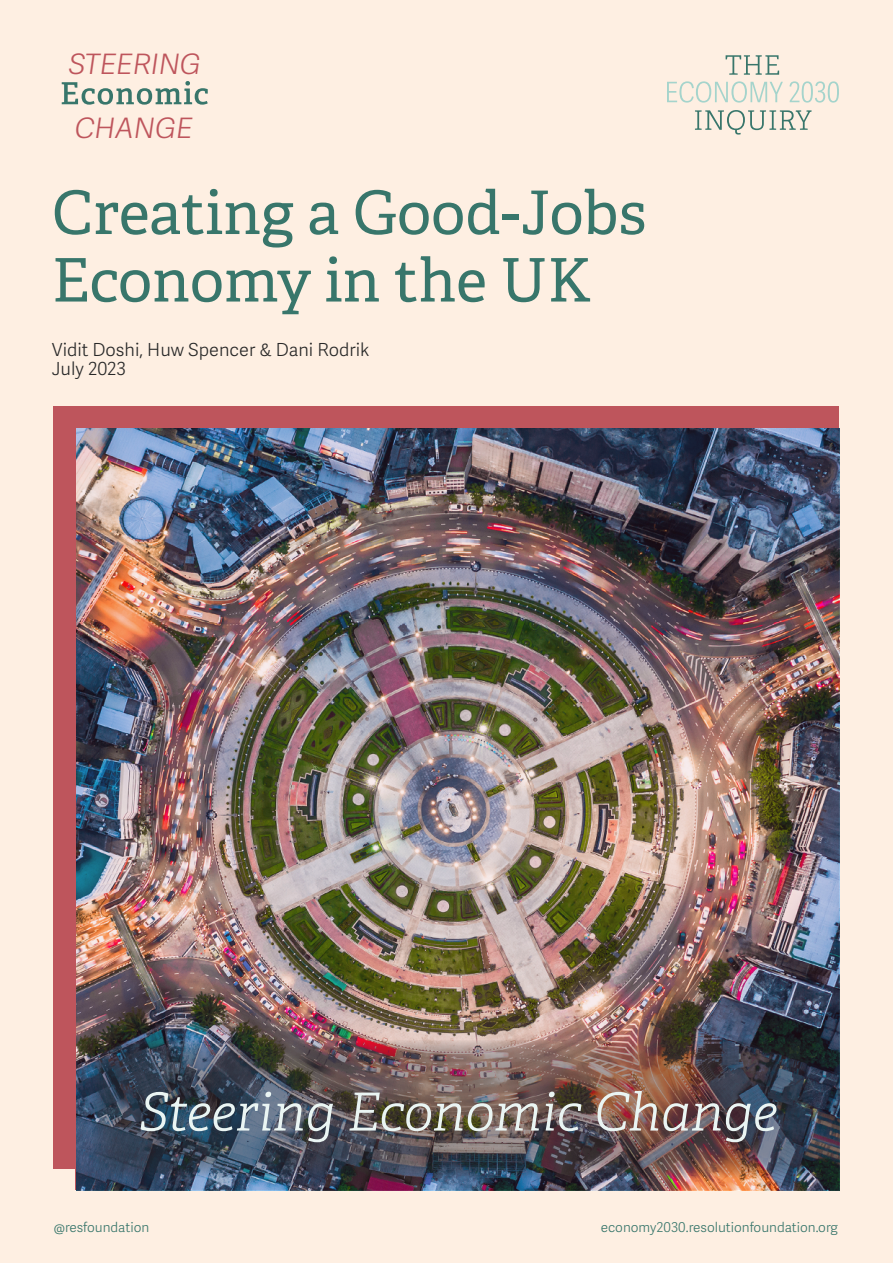
<style>
.page{position:relative;width:893px;height:1263px;background:#feefe2}
.page>*{position:absolute;margin:0;border:0;box-sizing:border-box;transform-origin:0 0}
.t1{font:60px/67.5px "Adelle";color:#38766b}
.t2{font:italic 300 52.5px "Adelle";color:#eaf5f3}
.t3{font:italic 28.2px "Adelle Sans Lt";color:#be555c;scale:1.06 1}
.t4{font:18px/19.8px "Adelle Sans Lt";color:#282828}
.t5{font:13.5px "Adelle Sans Lt";color:#38766b}
</style>
<div class="page">
<div style="left:54px;top:406px;width:762px;height:763px;background:#be555c"></div>
<img style="left:77px;top:429px;width:762px;height:762px">
<img style="left:92px;top:1040px;width:720px;height:138px">
<svg style="left:726px;top:55px;width:53px;height:20px"></svg>
<svg style="left:695px;top:110px;width:117px;height:25px"></svg>
<svg style="left:667px;top:81px;width:116px;height:22px"></svg>
<svg style="left:789px;top:81px;width:50px;height:22px"></svg>
<svg style="left:62px;top:81px;width:146px;height:24px"></svg>
<h3 class="t3" style="left:69px;top:44px;width:126px">STEERING</h3>
<h3 class="t3" style="left:75px;top:108px;width:112px">CHANGE</h3>
<h1 class="t1" style="left:52px;top:180px;width:596px">Creating a Good-Jobs<br>Economy in the UK</h1>
<h3 class="t4" style="left:52px;top:339px;width:319px">Vidit Doshi, Huw Spencer &amp; Dani Rodrik<br>July 2023</h3>
<h2 class="t2" style="left:139px;top:1080px;width:640px">Steering Economic Change</h2>
<p class="t5" style="left:54px;top:1218px;width:97px">@resfoundation</p>
<p class="t5" style="left:601px;top:1218px;width:239px">economy2030.resolutionfoundation.org</p>
</div>
